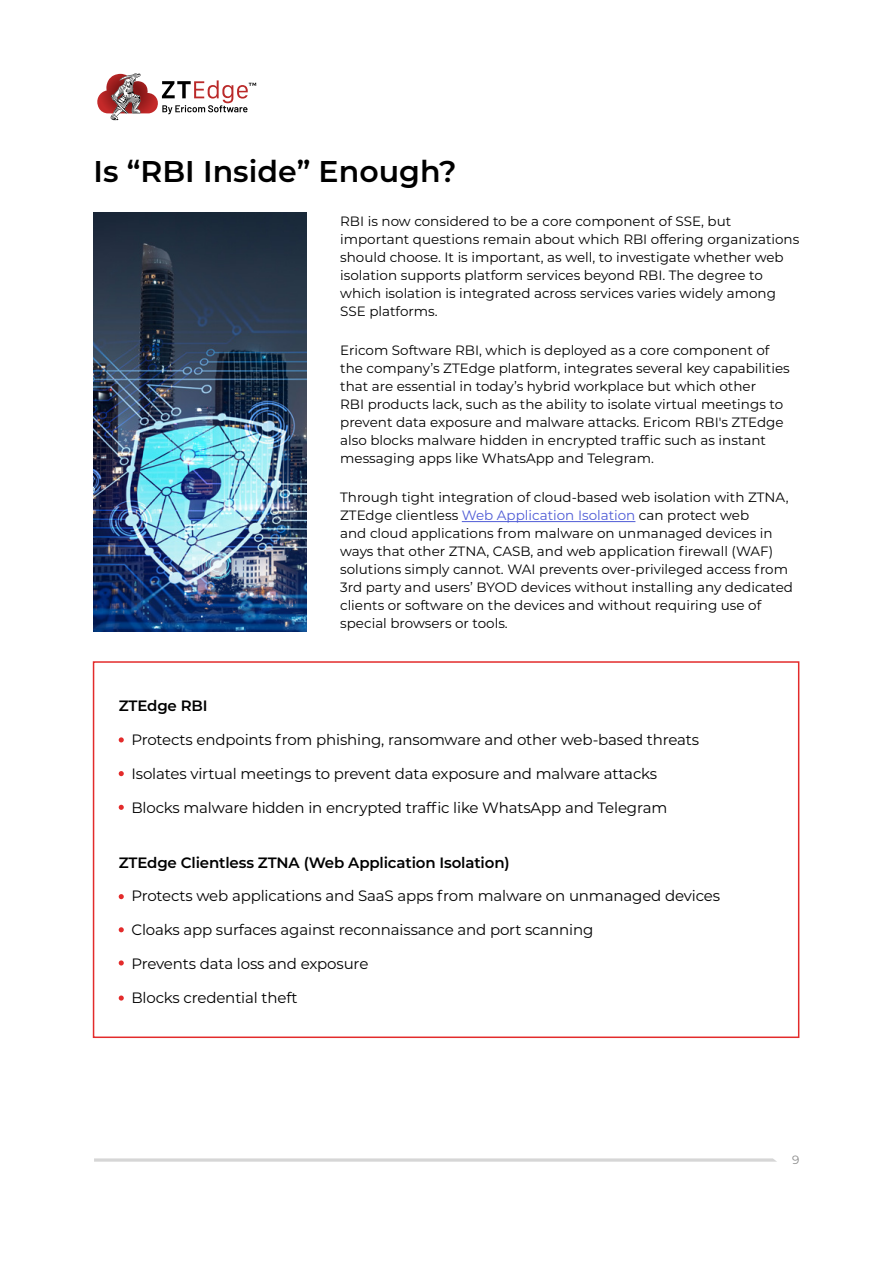
<style>
.page{position:relative;width:893px;height:1263px;background:#fff}
.page>*{position:absolute;margin:0;border:0;box-sizing:border-box;transform-origin:0 0}
.t1{font:600 30px "Montserrat";color:#000}
.t2{font:15px "Montserrat";letter-spacing:-.01em;color:#000}
.t3{font:600 15px "Montserrat";letter-spacing:-.01em;color:#000}
.t4{font:13.5px/18px "Montserrat";color:#000}
.t5{font:12px "Montserrat";color:#8b8b8b}
.s1{color:#4f5cd6}
</style>
<div class="page">
<svg style="left:94px;top:1158px;width:683px;height:4px;background:#ddd"></svg>
<svg style="left:97px;top:73px;width:159px;height:48px"></svg>
<hr style="left:462px;top:521px;width:173px;height:1px;background:#4f5cd6">
<div style="left:93px;top:661px;width:706px;height:377px;border:2px solid #e32b2b"></div>
<svg style="left:119px;top:737px;width:5px;height:5px"></svg>
<svg style="left:119px;top:771px;width:5px;height:5px"></svg>
<svg style="left:119px;top:805px;width:5px;height:5px"></svg>
<svg style="left:119px;top:960px;width:5px;height:5px"></svg>
<svg style="left:119px;top:995px;width:5px;height:5px"></svg>
<svg style="left:119px;top:894px;width:5px;height:5px"></svg>
<svg style="left:119px;top:927px;width:5px;height:5px"></svg>
<img style="left:94px;top:213px;width:212px;height:418px">
<h1 class="t1" style="left:94px;top:150px;width:365px">Is “RBI Inside” Enough?</h1>
<p class="t4" style="left:340px;top:211px;width:461px">RBI is now considered to be a core component of SSE, but important questions remain about which RBI offering organizations should choose. It is important, as well, to investigate whether web isolation supports platform services beyond RBI. The degree to which isolation is integrated across services varies widely among SSE platforms.</p>
<p class="t4" style="left:340px;top:341px;width:451px">Ericom Software RBI, which is deployed as a core component of the company’s ZTEdge platform, integrates several key capabilities that are essential in today’s hybrid workplace but which other<br>RBI products lack, such as the ability to isolate virtual meetings to prevent data exposure and malware attacks. Ericom RBI's ZTEdge also blocks malware hidden in encrypted traffic such as instant messaging apps like WhatsApp and Telegram.</p>
<p class="t4" style="left:340px;top:488px;width:454px">Through tight integration of cloud-based web isolation with ZTNA, ZTEdge clientless <span class="s1">Web Application Isolation</span> can protect web<br>and cloud applications from malware on unmanaged devices in ways that other ZTNA, CASB, and web application firewall (WAF) solutions simply cannot. WAI prevents over-privileged access from 3rd party and users’ BYOD devices without installing any dedicated clients or software on the devices and without requiring use of special browsers or tools.</p>
<p class="t3" style="left:119px;top:695px;width:90px">ZTEdge RBI</p>
<p class="t2" style="left:131px;top:729px;width:569px">Protects endpoints from phishing, ransomware and other web-based threats</p>
<p class="t2" style="left:131px;top:763px;width:527px">Isolates virtual meetings to prevent data exposure and malware attacks</p>
<p class="t2" style="left:131px;top:797px;width:537px">Blocks malware hidden in encrypted traffic like WhatsApp and Telegram</p>
<p class="t3" style="left:119px;top:852px;width:392px">ZTEdge Clientless ZTNA (Web Application Isolation)</p>
<p class="t2" style="left:131px;top:886px;width:590px">Protects web applications and SaaS apps from malware on unmanaged devices</p>
<p class="t2" style="left:131px;top:919px;width:464px">Cloaks app surfaces against reconnaissance and port scanning</p>
<p class="t2" style="left:131px;top:953px;width:238px">Prevents data loss and exposure</p>
<p class="t2" style="left:131px;top:987px;width:167px">Blocks credential theft</p>
<p class="t5" style="left:792px;top:1152px;width:9px">9</p>
</div>
